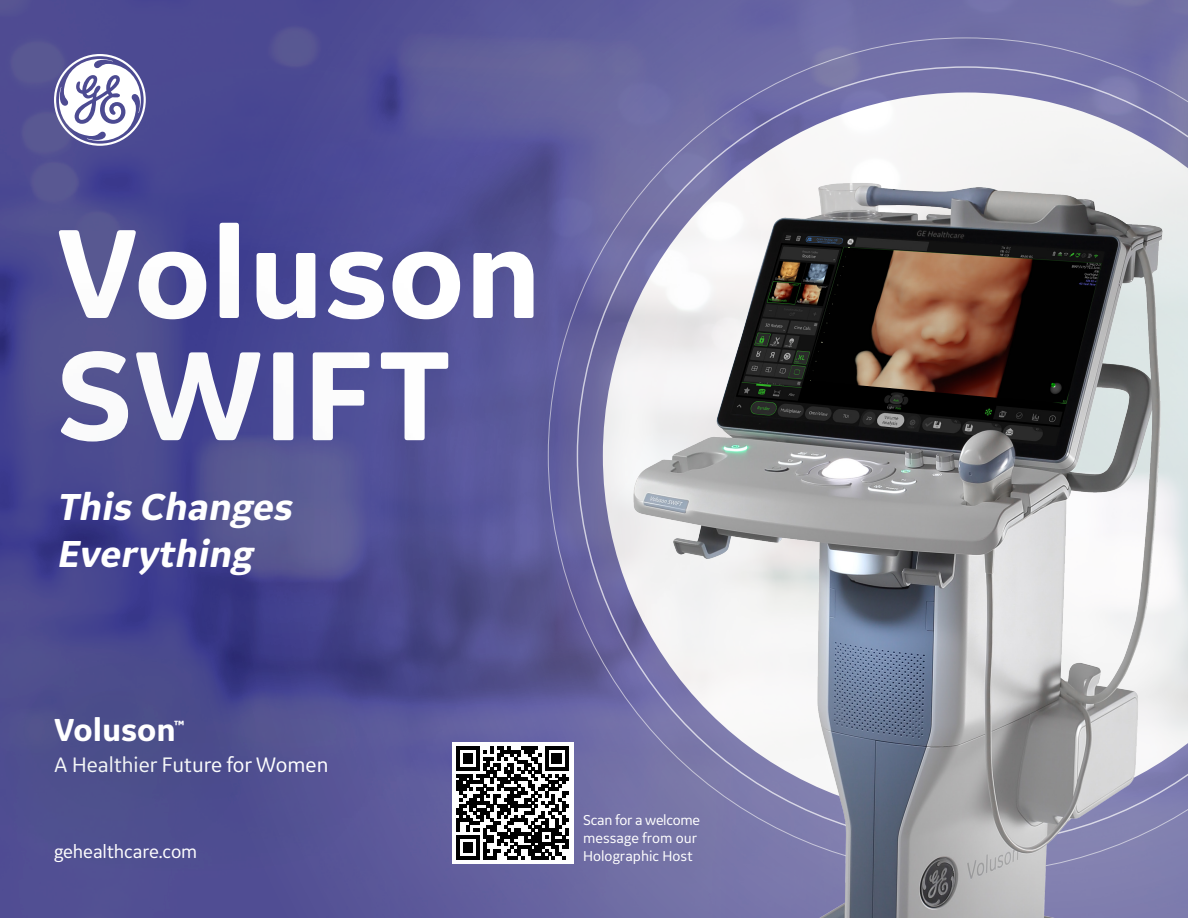
<style>
.page{position:relative;width:1188px;height:918px;background:#fff}
.page>*{position:absolute;margin:0;border:0;box-sizing:border-box;transform-origin:0 0}
.Einf__Abs{font:700 132.6px "GE Inspira Sans";color:#fff}
.Einf__Abs-2{font:italic 700 39.3px/47.1px "GE Inspira Sans";color:#fff}
.Einf__Abs-3{font:700 33.3px "GE Inspira Sans";color:#fff}
.HL1{font:21.9px "GE Inspira Sans";color:#fff}
.t1{font:19.5px "GE Inspira Sans";letter-spacing:-.01em;color:#fff}
.t2{font:15px/18px "GE Inspira Sans";color:#fff}
.Einf__Abs-4{font:700 13.95px "GE Inspira Sans";color:#fff}
</style>
<div class="page">
<div style="left:858px;top:0;width:330px;height:66px;background:#716fa6"></div>
<svg style="left:858px;top:66px;width:330px;height:111px"></svg>
<div style="left:0;top:0;width:858px;height:798px;background:#587a80;opacity:.46"></div>
<div style="left:0;top:119px;width:605px;height:799px;background:#195453;opacity:.91"></div>
<div style="left:0;top:200px;width:538px;height:663px;background:#587a80;opacity:.46"></div>
<svg style="left:54px;top:54px;width:92px;height:92px"></svg>
<div style="left:0;top:642px;width:413px;height:247px;background:#195453;opacity:.91"></div>
<div style="left:0;top:669px;width:397px;height:193px;background:#587a80;opacity:.46"></div>
<div style="left:0;top:604px;width:279px;height:256px;background:#195453;opacity:.91"></div>
<div style="left:0;top:631px;width:259px;height:202px;background:#587a80;opacity:.46"></div>
<img style="left:551px;top:177px;width:637px;height:741px">
<div style="left:452px;top:743px;width:122px;height:121px;background:#fff"></div>
<svg style="left:456px;top:747px;width:113px;height:112px"></svg>
<p class="Einf__Abs" style="left:57px;top:192px;width:487px">Voluson</p>
<p class="Einf__Abs" style="left:57px;top:314px;width:395px">SWIFT</p>
<p class="Einf__Abs-2" style="left:57px;top:482px;width:244px">This Changes<br>Everything</p>
<p class="Einf__Abs-3" style="left:54px;top:709px;width:124px">Voluson</p>
<p class="Einf__Abs-4" style="left:174px;top:717px;width:12px">™</p>
<p class="HL1" style="left:54px;top:751px;width:276px">A Healthier Future for Women</p>
<p class="t1" style="left:54px;top:840px;width:145px">gehealthcare.com</p>
<p class="t2" style="left:583px;top:811px;width:119px">Scan for a welcome message from our<br>Holographic Host</p>
</div>
